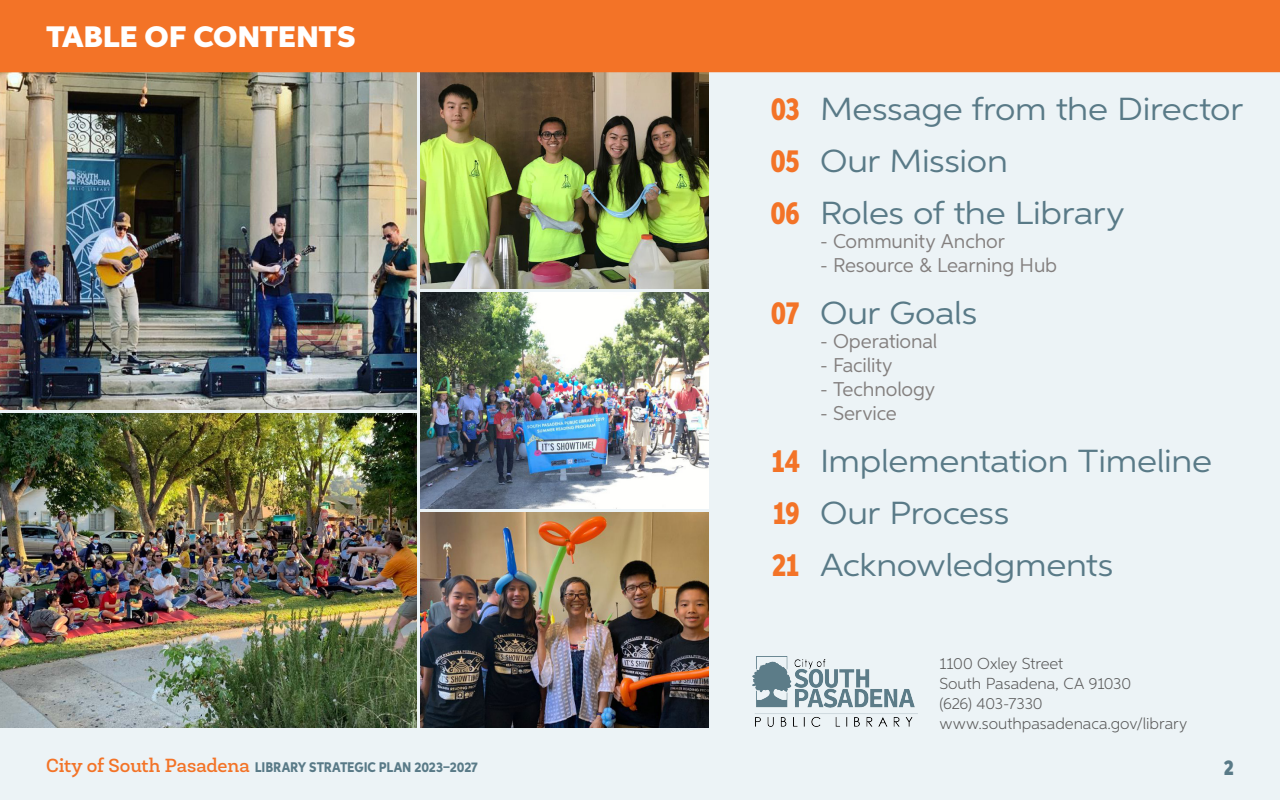
<style>
.page{position:relative;width:1280px;height:800px;background:#ecf3f6}
.page>*{position:absolute;margin:0;border:0;box-sizing:border-box;transform-origin:0 0}
.TOC_A{font:32px "Aspira X Wide";letter-spacing:-.01em;color:#597a87}
.TOC_C{font:800 32px "Aspira XX Nar";letter-spacing:-.02em;color:#f37327}
.Section_Head{font:900 29.7px "Aspira Wide";letter-spacing:-.015em;color:#fff}
.t1{font:900 21.5px "Aspira XX Nar";color:#597a87}
.TOC_B{font:20px "Aspira";letter-spacing:-.005em;color:#837f7e}
.BB1{font:300 16px/20px "Aspira";color:#595959}
.t2{font:800 14px "Aspira";letter-spacing:-.005em;color:#597a87;scale:.91 1}
.s1{font-family:"Newslab";font-weight:500;font-size:19.3px;color:#f37327}
</style>
<div class="page">
<img style="left:0;top:72px;width:417px;height:338px">
<img style="left:0;top:414px;width:417px;height:314px">
<img style="left:421px;top:292px;width:288px;height:216px">
<img style="left:421px;top:512px;width:288px;height:216px">
<img style="left:421px;top:72px;width:288px;height:216px">
<img style="left:752px;top:657px;width:166px;height:70px">
<div style="left:0;top:0;width:1280px;height:72px;background:#f37327"></div>
<p class="Section_Head" style="left:46px;top:19px;width:311px">TABLE OF CONTENTS</p>
<p class="TOC_C" style="left:771px;top:90px;width:30px">03</p>
<p class="TOC_C" style="left:771px;top:142px;width:31px">05</p>
<p class="TOC_C" style="left:771px;top:194px;width:31px">06</p>
<p class="TOC_C" style="left:771px;top:294px;width:30px">07</p>
<p class="TOC_C" style="left:771px;top:442px;width:31px">14</p>
<p class="TOC_C" style="left:772px;top:494px;width:30px">19</p>
<p class="TOC_C" style="left:772px;top:546px;width:30px">21</p>
<p class="TOC_A" style="left:820px;top:90px;width:424px">Message from the Director</p>
<p class="TOC_A" style="left:820px;top:142px;width:189px">Our Mission</p>
<p class="TOC_A" style="left:820px;top:194px;width:306px">Roles of the Library</p>
<p class="TOC_B" style="left:820px;top:229px;width:186px">- Community Anchor</p>
<p class="TOC_B" style="left:820px;top:253px;width:239px">- Resource &amp; Learning Hub</p>
<p class="TOC_A" style="left:820px;top:294px;width:159px">Our Goals</p>
<p class="TOC_B" style="left:820px;top:329px;width:119px">- Operational</p>
<p class="TOC_B" style="left:820px;top:353px;width:74px">- Facility</p>
<p class="TOC_B" style="left:820px;top:377px;width:117px">- Technology</p>
<p class="TOC_B" style="left:820px;top:401px;width:78px">- Service</p>
<p class="TOC_A" style="left:820px;top:442px;width:393px">Implementation Timeline</p>
<p class="TOC_A" style="left:820px;top:494px;width:191px">Our Process</p>
<p class="TOC_A" style="left:820px;top:546px;width:295px">Acknowledgments</p>
<p class="BB1" style="left:939px;top:653px;width:193px">1100 Oxley Street<br>South Pasadena, CA 91030</p>
<p class="BB1" style="left:939px;top:693px;width:249px">(626) 403-7330 www.southpasadenaca.gov/library</p>
<p class="t2" style="left:46px;top:758px;width:476px"><span class="s1">City of South Pasadena</span> LIBRARY STRATEGIC PLAN 2023–2027</p>
<p class="t1" style="left:1224px;top:754px;width:12px">2</p>
</div>
